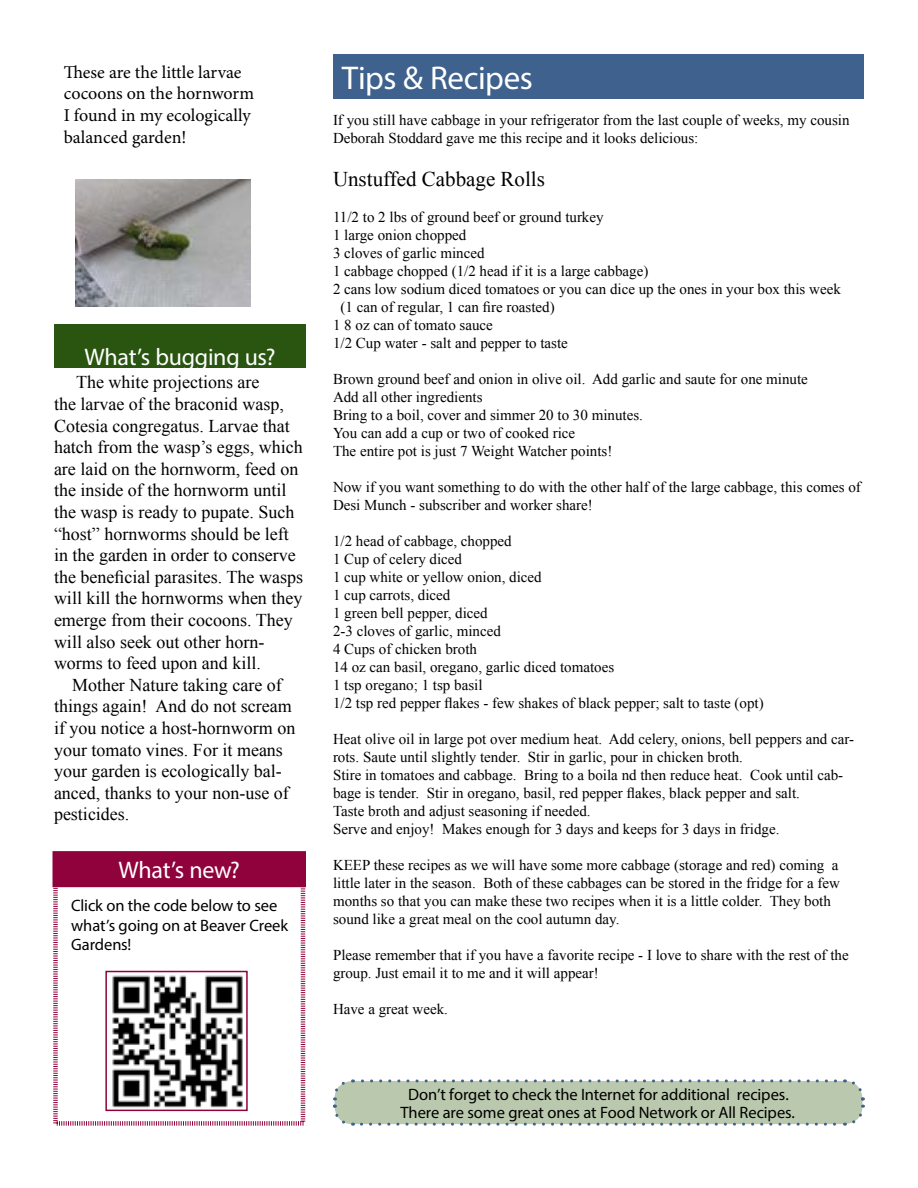
<style>
.page{position:relative;width:918px;height:1188px;background:#fff}
.page>*{position:absolute;margin:0;border:0;box-sizing:border-box;transform-origin:0 0}
.t1{font:33px "Myriad Pro";letter-spacing:-.015em;color:#fff}
.t2{font:24px "Myriad Pro";letter-spacing:-.015em;color:#fff}
.t3{font:21px "Times New Roman";color:#000}
.t4{font:18px/21.6px "Times New Roman";color:#000}
.t5{font:18px/21.6px "Minion Pro";color:#000}
.t6{font:16.5px/19.8px "Myriad Pro";letter-spacing:-.005em;color:#000}
.t7{font:15px/18px "Times New Roman";color:#000}
</style>
<div class="page">
<img style="left:75px;top:179px;width:176px;height:128px">
<svg style="left:52px;top:887px;width:254px;height:239px"></svg>
<img style="left:108px;top:974px;width:137px;height:134px">
<div style="left:105px;top:971px;width:143px;height:140px;border:2px solid #8f023c"></div>
<div style="left:53px;top:852px;width:252px;height:34px;background:#8f023c"></div>
<div style="left:52px;top:851px;width:254px;height:36px;border:2px solid #8f023c"></div>
<div style="left:333px;top:54px;width:531px;height:45px;background:#3e618d"></div>
<div style="left:54px;top:324px;width:252px;height:43px;background:#2a5511"></div>
<svg style="left:333px;top:1079px;width:532px;height:47px;background:#bbc9b3"></svg>
<p class="t5" style="left:64px;top:61px;width:192px">These are the little larvae cocoons on the hornworm<br>I found in my ecologically balanced garden!</p>
<h2 class="t2" style="left:84px;top:342px;width:193px">What’s bugging us?</h2>
<p class="t4" style="left:54px;top:371px;width:251px;text-indent:22px">The white projections are<br>the larvae of the braconid wasp,<br>Cotesia congregatus. Larvae that hatch from the wasp’s eggs, which are laid on the hornworm, feed on the inside of the hornworm until the wasp is ready to pupate. Such “host” hornworms should be left in the garden in order to conserve the beneficial parasites. The wasps will kill the hornworms when they emerge from their cocoons. They will also seek out other horn&shy;worms to feed upon and kill.</p>
<p class="t4" style="left:54px;top:673px;width:243px;text-indent:18px">Mother Nature taking care of things again! And do not scream if you notice a host-hornworm on your tomato vines. For it means your garden is ecologically bal&shy;anced, thanks to your non-use of pesticides.</p>
<h2 class="t2" style="left:118px;top:855px;width:123px">What’s new?</h2>
<p class="t6" style="left:71px;top:895px;width:218px">Click on the code below to see what’s going on at Beaver Creek<br>Gardens!</p>
<h1 class="t1" style="left:342px;top:57px;width:193px">Tips &amp; Recipes</h1>
<p class="t7" style="left:333px;top:110px;width:518px">If you still have cabbage in your refrigerator from the last couple of weeks, my cousin<br>Deborah Stoddard gave me this recipe and it looks delicious:</p>
<h3 class="t3" style="left:333px;top:164px;width:213px">Unstuffed Cabbage Rolls</h3>
<p class="t7" style="left:333px;top:208px;width:272px">11/2 to 2 lbs of ground beef or ground turkey</p>
<p class="t7" style="left:333px;top:226px;width:135px">1 large onion chopped</p>
<p class="t7" style="left:333px;top:244px;width:153px">3 cloves of garlic minced</p>
<p class="t7" style="left:333px;top:262px;width:317px">1 cabbage chopped (1/2 head if it is a large cabbage)</p>
<p class="t7" style="left:333px;top:280px;width:509px">2 cans low sodium diced tomatoes or you can dice up the ones in your box this week</p>
<p class="t7" style="left:340px;top:298px;width:216px">(1 can of regular, 1 can fire roasted)</p>
<p class="t7" style="left:333px;top:316px;width:161px">1 8 oz can of tomato sauce</p>
<p class="t7" style="left:333px;top:334px;width:236px">1/2 Cup water - salt and pepper to taste</p>
<p class="t7" style="left:333px;top:370px;width:476px">Brown ground beef and onion in olive oil. Add garlic and saute for one minute Add all other ingredients<br>Bring to a boil, cover and simmer 20 to 30 minutes.<br>You can add a cup or two of cooked rice<br>The entire pot is just 7 Weight Watcher points!</p>
<p class="t7" style="left:333px;top:478px;width:529px">Now if you want something to do with the other half of the large cabbage, this comes of<br>Desi Munch - subscriber and worker share!</p>
<p class="t7" style="left:333px;top:532px;width:432px">1/2 head of cabbage, chopped<br>1 Cup of celery diced<br>1 cup white or yellow onion, diced<br>1 cup carrots, diced<br>1 green bell pepper, diced<br>2-3 cloves of garlic, minced<br>4 Cups of chicken broth<br>14 oz can basil, oregano, garlic diced tomatoes<br>1 tsp oregano; 1 tsp basil<br>1/2 tsp red pepper flakes - few shakes of black pepper; salt to taste (opt)</p>
<p class="t7" style="left:333px;top:730px;width:523px">Heat olive oil in large pot over medium heat. Add celery, onions, bell peppers and car&shy;rots. Saute until slightly tender. Stir in garlic, pour in chicken broth.<br>Stire in tomatoes and cabbage. Bring to a boila nd then reduce heat. Cook until cab&shy;bage is tender. Stir in oregano, basil, red pepper flakes, black pepper and salt.<br>Taste broth and adjust seasoning if needed.<br>Serve and enjoy! Makes enough for 3 days and keeps for 3 days in fridge.</p>
<p class="t7" style="left:333px;top:856px;width:508px">KEEP these recipes as we will have some more cabbage (storage and red) coming a little later in the season. Both of these cabbages can be stored in the fridge for a few months so that you can make these two recipes when it is a little colder. They both sound like a great meal on the cool autumn day.</p>
<p class="t7" style="left:333px;top:946px;width:517px">Please remember that if you have a favorite recipe - I love to share with the rest of the group. Just email it to me and it will appear!</p>
<p class="t7" style="left:333px;top:1000px;width:116px">Have a great week.</p>
<p class="t6" style="left:400px;top:1085px;width:396px;line-height:18px;text-align:center">Don’t forget to check the Internet for additional recipes.<br>There are some great ones at Food Network or All Recipes.</p>
</div>
